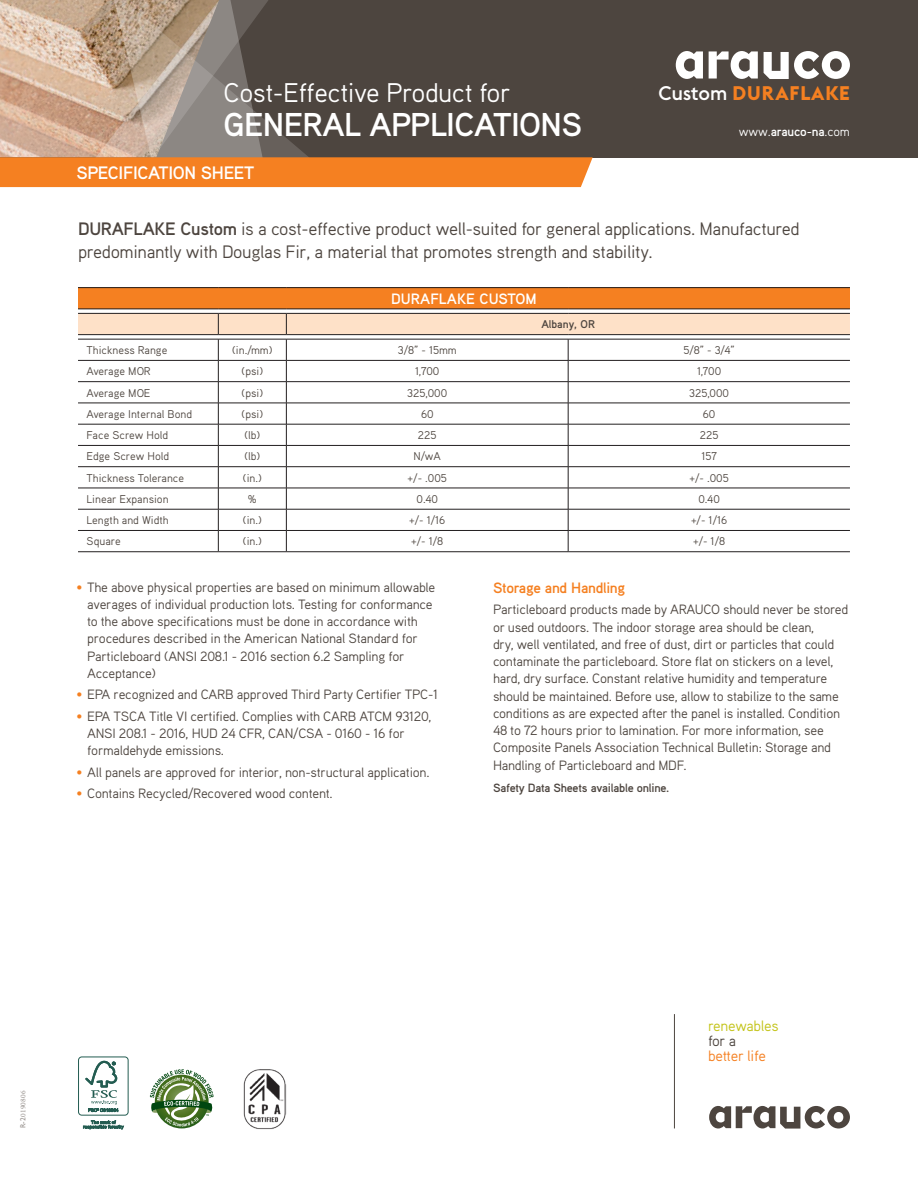
<style>
.page{position:relative;width:918px;height:1188px;background:#fff}
.page>*{position:absolute;margin:0;border:0;box-sizing:border-box;transform-origin:0 0}
.t1{font:700 33px "Aaux Pro OT";letter-spacing:-.02em;color:#fff}
.t2{font:27px "Aaux Pro OT";letter-spacing:-.02em;color:#fff}
.t3{font:700 19.5px "Euclid BP";letter-spacing:.045em;color:#f58021}
.t4{font:18px/22.5px "Aaux Pro OT";letter-spacing:-.02em;color:#4d453f}
.t5{font:700 18px "Aaux Pro OT";letter-spacing:-.02em;color:#fff}
.t6{font:700 15px "Aaux Pro OT";letter-spacing:-.02em;color:#f58021}
.t7{font:700 15px "Aaux Pro OT";color:#fff}
.t8{font:15px "Aaux Pro OT";letter-spacing:-.02em;color:#c3c317}
.t9{font:15px "Aaux Pro OT";letter-spacing:-.02em;color:#f58021}
.t10{font:15px "Aaux Pro OT";color:#4d453f}
.t11{font:13.5px/17.2px "Aaux Pro OT";letter-spacing:-.02em;color:#4d453f}
.t12{font:700 12.75px "Aaux Pro OT";letter-spacing:-.01em;color:#fff}
.t13{font:700 12px "Aaux Pro OT";letter-spacing:-.02em;color:#4d453f}
.t14{font:11.25px "Aaux Pro OT";color:#4d453f}
.t15{font:700 11.25px "Aaux Pro OT";color:#4d453f}
.t16{font:7.5px "Minion Pro";letter-spacing:.03em;color:#98928e}
.s1{font-family:"Euclid Flex Trial";font-weight:500;color:#fff}
.s2{font-weight:400}
.s3{font-weight:700}
.s4{color:#f58021}
.s5{font-family:"Gill Sans Std"}
</style>
<div class="page">
<svg style="left:709px;top:1106px;width:141px;height:23px"></svg>
<div style="left:78px;top:1057px;width:50px;height:58px;border:1px solid #235c51;border-radius:3px"></div>
<svg style="left:85px;top:1061px;width:33px;height:51px"></svg>
<svg style="left:83px;top:1120px;width:41px;height:9px"></svg>
<img style="left:243px;top:1069px;width:44px;height:60px">
<div style="left:0;top:0;width:918px;height:157px;background:#4d453f"></div>
<svg style="left:676px;top:51px;width:27px;height:28px"></svg>
<svg style="left:709px;top:51px;width:49px;height:28px"></svg>
<svg style="left:764px;top:51px;width:86px;height:28px"></svg>
<svg style="left:0;top:0;width:593px;height:187px"></svg>
<div style="left:78px;top:288px;width:772px;height:21px;background:#f58021"></div>
<hr style="left:78px;top:309px;width:140px;height:1px;background:#231f20">
<hr style="left:218px;top:309px;width:68px;height:1px;background:#231f20">
<hr style="left:286px;top:309px;width:282px;height:1px;background:#231f20">
<hr style="left:568px;top:309px;width:282px;height:1px;background:#231f20">
<svg style="left:78px;top:313px;width:772px;height:238px"></svg>
<hr style="left:78px;top:551px;width:140px;height:1px;background:#231f20">
<hr style="left:218px;top:551px;width:68px;height:1px;background:#231f20">
<hr style="left:286px;top:551px;width:282px;height:1px;background:#231f20">
<hr style="left:568px;top:551px;width:282px;height:1px;background:#231f20">
<hr style="left:78px;top:287px;width:140px;height:1px;background:#231f20">
<hr style="left:218px;top:287px;width:68px;height:1px;background:#231f20">
<hr style="left:286px;top:287px;width:282px;height:1px;background:#231f20">
<hr style="left:568px;top:287px;width:282px;height:1px;background:#231f20">
<hr style="left:674px;top:1014px;width:1px;height:114px;background:#4d453f">
<svg style="left:150px;top:1069px;width:64px;height:58px"></svg>
<p class="t2" style="left:224px;top:75px;width:289px">Cost-Effective Product for</p>
<p class="t1" style="left:224px;top:103px;width:360px">GENERAL APPLICATIONS</p>
<p class="t5" style="left:77px;top:161px;width:179px">SPECIFICATION SHEET</p>
<p class="t3" style="left:659px;top:81px;width:193px"><span class="s1">Custom</span> DURAFLAKE</p>
<p class="t12" style="left:739px;top:124px;width:113px"><span class="s2">www.</span>arauco-na<span class="s2">.com</span></p>
<p class="t4" style="left:78px;top:217px;width:723px"><span class="s3">DURAFLAKE Custom</span> is a cost-effective product well-suited for general applications. Manufactured predominantly with Douglas Fir, a material that promotes strength and stability.</p>
<p class="t7" style="left:391px;top:289px;width:147px">DURAFLAKE CUSTOM</p>
<p class="t15" style="left:541px;top:317px;width:55px">Albany, OR</p>
<p class="t14" style="left:87px;top:343px;width:82px">Thickness Range</p>
<p class="t14" style="left:232px;top:343px;width:42px">(in./mm)</p>
<p class="t14" style="left:398px;top:343px;width:60px">3/8” - 15mm</p>
<p class="t14" style="left:683px;top:343px;width:53px">5/8” - 3/4”</p>
<p class="t14" style="left:87px;top:364px;width:66px">Average MOR</p>
<p class="t14" style="left:242px;top:364px;width:23px">(psi)</p>
<p class="t14" style="left:415px;top:364px;width:26px">1,700</p>
<p class="t14" style="left:697px;top:364px;width:26px">1,700</p>
<p class="t14" style="left:87px;top:386px;width:66px">Average MOE</p>
<p class="t14" style="left:242px;top:386px;width:23px">(psi)</p>
<p class="t14" style="left:407px;top:386px;width:41px">325,000</p>
<p class="t14" style="left:689px;top:386px;width:41px">325,000</p>
<p class="t14" style="left:87px;top:407px;width:107px">Average Internal Bond</p>
<p class="t14" style="left:242px;top:407px;width:23px">(psi)</p>
<p class="t14" style="left:421px;top:407px;width:14px">60</p>
<p class="t14" style="left:703px;top:407px;width:14px">60</p>
<p class="t14" style="left:87px;top:428px;width:83px">Face Screw Hold</p>
<p class="t14" style="left:244px;top:428px;width:17px">(lb)</p>
<p class="t14" style="left:418px;top:428px;width:20px">225</p>
<p class="t14" style="left:700px;top:428px;width:20px">225</p>
<p class="t14" style="left:87px;top:449px;width:84px">Edge Screw Hold</p>
<p class="t14" style="left:244px;top:449px;width:17px">(lb)</p>
<p class="t14" style="left:414px;top:449px;width:29px">N/wA</p>
<p class="t14" style="left:701px;top:449px;width:17px">157</p>
<p class="t14" style="left:87px;top:471px;width:99px">Thickness Tolerance</p>
<p class="t14" style="left:243px;top:471px;width:20px">(in.)</p>
<p class="t14" style="left:408px;top:471px;width:41px">+/- .005</p>
<p class="t14" style="left:690px;top:471px;width:41px">+/- .005</p>
<p class="t14" style="left:87px;top:492px;width:84px">Linear Expansion</p>
<p class="t14" style="left:248px;top:492px;width:10px">%</p>
<p class="t14" style="left:417px;top:492px;width:23px">0.40</p>
<p class="t14" style="left:698px;top:492px;width:23px">0.40</p>
<p class="t14" style="left:87px;top:513px;width:84px">Length and Width</p>
<p class="t14" style="left:243px;top:513px;width:20px">(in.)</p>
<p class="t14" style="left:409px;top:513px;width:38px">+/- 1/16</p>
<p class="t14" style="left:691px;top:513px;width:38px">+/- 1/16</p>
<p class="t14" style="left:87px;top:534px;width:36px">Square</p>
<p class="t14" style="left:243px;top:534px;width:20px">(in.)</p>
<p class="t14" style="left:411px;top:534px;width:34px">+/- 1/8</p>
<p class="t14" style="left:693px;top:534px;width:34px">+/- 1/8</p>
<p class="t11" style="left:87px;top:578px;width:350px;text-indent:-11px"><span class="s4">•</span> The above physical properties are based on minimum allowable averages of individual production lots. Testing for conformance to the above specifications must be done in accordance with procedures described in the American National Standard for Particleboard (ANSI 208.1 - 2016 section 6.2 Sampling for Acceptance)</p>
<p class="t11" style="left:77px;top:686px;width:363px"><span class="s4">•</span> EPA recognized and CARB approved Third Party Certifier TPC-1</p>
<p class="t11" style="left:87px;top:707px;width:346px;text-indent:-11px"><span class="s4">•</span> EPA TSCA Title VI certified. Complies with CARB ATCM 93120,<br>ANSI 208.1 - 2016, HUD 24 CFR, CAN/CSA - 0160 - 16 for formaldehyde emissions.</p>
<p class="t11" style="left:77px;top:763px;width:355px"><span class="s4">•</span> All panels are approved for interior, non-structural application.</p>
<p class="t11" style="left:77px;top:785px;width:258px"><span class="s4">•</span> Contains Recycled/Recovered wood content.</p>
<p class="t6" style="left:493px;top:578px;width:134px">Storage and Handling</p>
<p class="t11" style="left:493px;top:601px;width:357px">Particleboard products made by ARAUCO should never be stored or used outdoors. The indoor storage area should be clean,<br>dry, well ventilated, and free of dust, dirt or particles that could contaminate the particleboard. Store flat on stickers on a level, hard, dry surface. Constant relative humidity and temperature should be maintained. Before use, allow to stabilize to the same conditions as are expected after the panel is installed. Condition 48 to 72 hours prior to lamination. For more information, see Composite Panels Association Technical Bulletin: Storage and Handling of Particleboard and MDF.</p>
<p class="t13" style="left:493px;top:781px;width:178px">Safety Data Sheets available online.</p>
<p class="t16" style="left:18px;top:1128px;width:39px;rotate:-90deg"><span class="s5">R-2</span>0190806</p>
<p class="t8" style="left:708px;top:1017px;width:72px">renewables</p>
<p class="t10" style="left:708px;top:1032px;width:30px">for a</p>
<p class="t9" style="left:708px;top:1047px;width:60px">better life</p>
</div>
